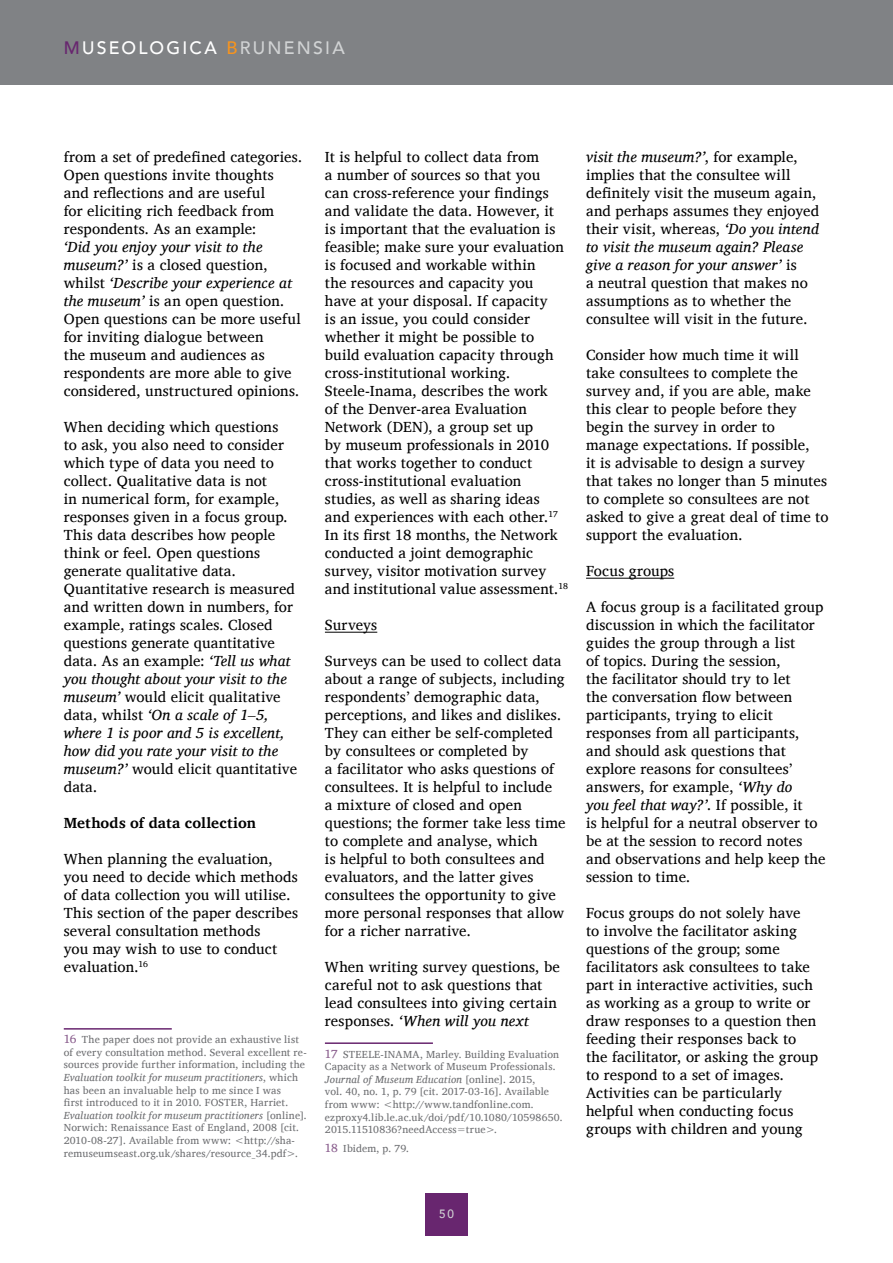
<style>
.page{position:relative;width:893px;height:1263px;background:#fff}
.page>*{position:absolute;margin:0;border:0;box-sizing:border-box;transform-origin:0 0}
.t1{font:500 18px "Avenir";letter-spacing:.125em;color:#fff}
.t2{font:15px/18px "Charis SIL";letter-spacing:.01em;color:#000}
.t3{font:700 15px "Charis SIL";letter-spacing:.005em;color:#000}
.t4{font:500 12px "Avenir";color:#d1d3d4}
.t5{font:10.5px/12.6px "Charis SIL";letter-spacing:.02em;color:#6d6e71}
.s1{color:#68266f}
.s2{color:#f7941e}
.s3{color:#d1d3d4}
.s4{font-style:italic}
.s5{font-size:12px;color:#895d8d}
</style>
<div class="page">
<div style="left:0;top:0;width:893px;height:85px;background:#808285"></div>
<div style="left:425px;top:1193px;width:43px;height:42px;background:#68266f"></div>
<hr style="left:64px;top:1028px;width:108px;height:1px;background:#68266f">
<hr style="left:325px;top:632px;width:52px;height:1px;background:#000">
<hr style="left:325px;top:1042px;width:108px;height:2px;background:#68266f">
<hr style="left:586px;top:578px;width:88px;height:1px;background:#000">
<p class="t1" style="left:64px;top:32px;width:282px"><span class="s1">M</span>USEOLOGICA <span class="s2">B</span><span class="s3">RUNENSIA</span></p>
<p class="t2" style="left:64px;top:148px;width:240px">from a set of predefined categories.<br>Open questions invite thoughts and reflections and are useful<br>for eliciting rich feedback from respondents. As an example:</p>
<p class="t2" style="left:64px;top:238px;width:239px"><span class="s4">‘Did you enjoy your visit to the museum?’</span> is a closed question, whilst <span class="s4">‘Describe your experience at the museum’</span> is an open question.<br>Open questions can be more useful for inviting dialogue between<br>the museum and audiences as respondents are more able to give considered, unstructured opinions.</p>
<p class="t2" style="left:64px;top:418px;width:235px">When deciding which questions<br>to ask, you also need to consider which type of data you need to collect. Qualitative data is not<br>in numerical form, for example, responses given in a focus group.<br>This data describes how people think or feel. Open questions generate qualitative data.<br>Quantitative research is measured and written down in numbers, for example, ratings scales. Closed questions generate quantitative data. As an example: <span class="s4">‘Tell us what you thought about your visit to the museum’</span> would elicit qualitative data, whilst <span class="s4">‘On a scale of 1–5, where 1 is poor and 5 is excellent, how did you rate your visit to the museum?’</span> would elicit quantitative data.</p>
<p class="t3" style="left:64px;top:814px;width:194px">Methods of data collection</p>
<p class="t2" style="left:64px;top:850px;width:236px">When planning the evaluation, you need to decide which methods of data collection you will utilise.<br>This section of the paper describes several consultation methods<br>you may wish to use to conduct evaluation.<sup>16</sup></p>
<p class="t5" style="left:64px;top:1033px;width:245px"><span class="s5">16</span> The paper does not provide an exhaustive list of every consultation method. Several excellent re&shy;sources provide further information, including the <span class="s4">Evaluation toolkit for museum practitioners</span>, which has been an invaluable help to me since I was<br>first introduced to it in 2010. FOSTER, Harriet.<br><span class="s4">Evaluation toolkit for museum practitioners</span> [online].<br>Norwich: Renaissance East of England, 2008 [cit.<br>2010-08-27]. Available from www: &lt;http://sha&shy;remuseumseast.org.uk/shares/resource_34.pdf&gt;.</p>
<p class="t2" style="left:325px;top:148px;width:245px">It is helpful to collect data from<br>a number of sources so that you<br>can cross-reference your findings and validate the data. However, it is important that the evaluation is feasible; make sure your evaluation is focused and workable within<br>the resources and capacity you have at your disposal. If capacity<br>is an issue, you could consider whether it might be possible to build evaluation capacity through cross-institutional working.<br>Steele-Inama, describes the work<br>of the Denver-area Evaluation Network (DEN), a group set up<br>by museum professionals in 2010 that works together to conduct cross-institutional evaluation studies, as well as sharing ideas and experiences with each other.<sup>17<br></sup>In its first 18 months, the Network conducted a joint demographic survey, visitor motivation survey and institutional value assessment.<sup>18</sup></p>
<p class="t2" style="left:325px;top:616px;width:54px">Surveys</p>
<p class="t2" style="left:325px;top:652px;width:242px">Surveys can be used to collect data about a range of subjects, including respondents’ demographic data, perceptions, and likes and dislikes.<br>They can either be self-completed by consultees or completed by<br>a facilitator who asks questions of consultees. It is helpful to include<br>a mixture of closed and open questions; the former take less time to complete and analyse, which<br>is helpful to both consultees and evaluators, and the latter gives consultees the opportunity to give more personal responses that allow for a richer narrative.</p>
<p class="t2" style="left:325px;top:958px;width:236px">When writing survey questions, be careful not to ask questions that lead consultees into giving certain responses. <span class="s4">‘When will you next</span></p>
<p class="t5" style="left:325px;top:1048px;width:239px"><span class="s5">17</span> STEELE-INAMA, Marley. Building Evaluation Capacity as a Network of Museum Professionals.<br><span class="s4">Journal of Museum Education</span> [online]. 2015,<br>vol. 40, no. 1, p. 79 [cit. 2017-03-16]. Available from www: &lt;http://www.tandfonline.com. ezproxy4.lib.le.ac.uk/doi/pdf/10.1080/10598650.<br>2015.11510836?needAccess=true&gt;.</p>
<p class="t5" style="left:325px;top:1142px;width:86px"><span class="s5">18</span> Ibidem, p. 79.</p>
<p class="t2" style="left:586px;top:148px;width:235px"><span class="s4">visit the museum?’</span>, for example, implies that the consultee will definitely visit the museum again, and perhaps assumes they enjoyed their visit, whereas, <span class="s4">‘Do you intend to visit the museum again? Please give a reason for your answer’</span> is<br>a neutral question that makes no assumptions as to whether the consultee will visit in the future.</p>
<p class="t2" style="left:586px;top:346px;width:244px">Consider how much time it will take consultees to complete the survey and, if you are able, make this clear to people before they begin the survey in order to manage expectations. If possible,<br>it is advisable to design a survey that takes no longer than 5 minutes to complete so consultees are not asked to give a great deal of time to support the evaluation.</p>
<p class="t2" style="left:586px;top:562px;width:90px">Focus groups</p>
<p class="t2" style="left:586px;top:598px;width:241px">A focus group is a facilitated group discussion in which the facilitator guides the group through a list<br>of topics. During the session,<br>the facilitator should try to let<br>the conversation flow between participants, trying to elicit responses from all participants, and should ask questions that explore reasons for consultees’ answers, for example, <span class="s4">‘Why do<br>you feel that way?’</span>. If possible, it<br>is helpful for a neutral observer to be at the session to record notes and observations and help keep the session to time.</p>
<p class="t2" style="left:586px;top:904px;width:233px">Focus groups do not solely have<br>to involve the facilitator asking questions of the group; some facilitators ask consultees to take part in interactive activities, such as working as a group to write or draw responses to a question then feeding their responses back to the facilitator, or asking the group to respond to a set of images.<br>Activities can be particularly helpful when conducting focus groups with children and young</p>
<p class="t4" style="left:439px;top:1203px;width:16px">50</p>
</div>
